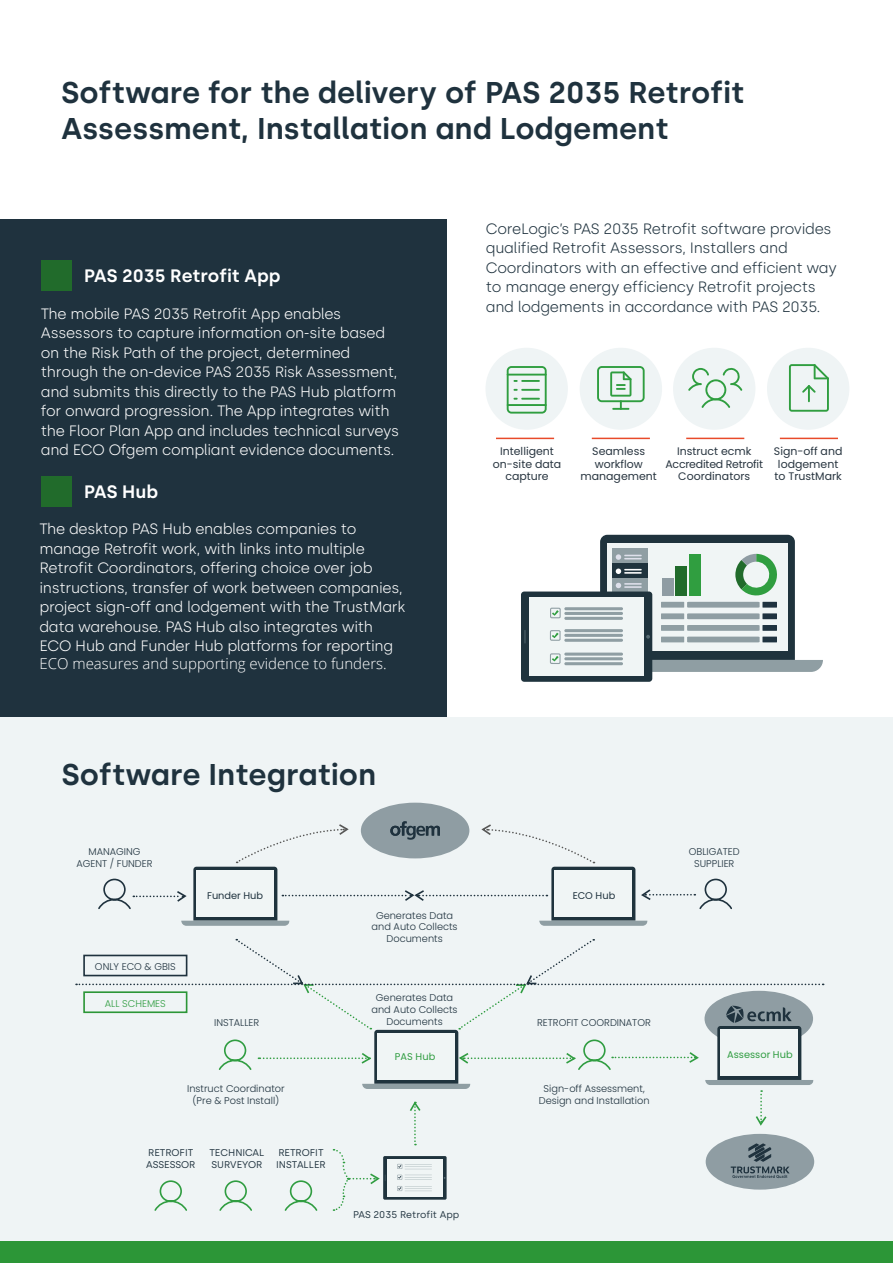
<style>
.page{position:relative;width:893px;height:1263px;background:#fff}
.page>*{position:absolute;margin:0;border:0;box-sizing:border-box;transform-origin:0 0}
.t1{font:600 30px/36px "Silka";color:#1f323e}
.t2{font:600 18px "Silka";color:#fff}
.t3{font:300 15px/19.5px "Silka";letter-spacing:-.02em;color:#fff}
.t4{font:300 15px/19.5px "Silka";letter-spacing:-.02em;color:#1f323e}
.t5{font:300 15px "Open Sans";color:#fff}
.t6{font:10.95px/12.5px "Poppins";color:#283540;text-align:center}
.t7{font:300 9.75px/11.7px "Poppins";color:#1f323e;text-align:center}
.t8{font:9.75px/11.7px "Silka";color:#1f323e}
.t9{font:9.75px "Poppins";color:#309d41}
.t10{font:9.75px "Poppins";color:#1f323e}
.t11{font:300 9.75px "Poppins";color:#309d41}
</style>
<div class="page">
<div style="left:0;top:220px;width:446px;height:497px;background:#1f323e"></div>
<div style="left:0;top:717px;width:893px;height:525px;background:#eff4f5"></div>
<div style="left:485px;top:348px;width:83px;height:82px;background:#eff4f5;border-radius:50%"></div>
<div style="left:580px;top:348px;width:82px;height:82px;background:#eff4f5;border-radius:50%"></div>
<div style="left:673px;top:348px;width:82px;height:82px;background:#eff4f5;border-radius:50%"></div>
<div style="left:767px;top:348px;width:82px;height:82px;background:#eff4f5;border-radius:50%"></div>
<div style="left:361px;top:803px;width:108px;height:55px;background:#8f9da3;border-radius:50%"></div>
<svg style="left:98px;top:821px;width:634px;height:105px"></svg>
<svg style="left:76px;top:939px;width:748px;height:272px"></svg>
<div style="left:83px;top:991px;width:104px;height:22px;border:2px solid #2c9637"></div>
<div style="left:83px;top:955px;width:104px;height:21px;border:2px solid #1f323e"></div>
<svg style="left:597px;top:366px;width:48px;height:44px"></svg>
<svg style="left:789px;top:364px;width:40px;height:48px"></svg>
<svg style="left:507px;top:366px;width:40px;height:48px"></svg>
<svg style="left:688px;top:368px;width:54px;height:40px"></svg>
<div style="left:0;top:1242px;width:893px;height:21px;background:#2c9637"></div>
<div style="left:521px;top:591px;width:131px;height:91px;background:#1f333d;border-radius:3px"></div>
<svg style="left:572px;top:535px;width:251px;height:137px"></svg>
<svg style="left:524px;top:630px;width:1px;height:13px"></svg>
<div style="left:529px;top:597px;width:115px;height:78px;background:#f0f5f5"></div>
<svg style="left:550px;top:608px;width:11px;height:10px"></svg>
<svg style="left:550px;top:630px;width:11px;height:11px"></svg>
<svg style="left:550px;top:653px;width:11px;height:11px"></svg>
<hr style="left:564px;top:607px;width:59px;height:3px;background:#8f9ea3;border-radius:2px">
<hr style="left:564px;top:612px;width:59px;height:3px;background:#8f9ea3;border-radius:2px">
<hr style="left:564px;top:617px;width:59px;height:3px;background:#8f9ea3;border-radius:2px">
<hr style="left:564px;top:629px;width:59px;height:3px;background:#8f9ea3;border-radius:2px">
<hr style="left:564px;top:634px;width:59px;height:3px;background:#8f9ea3;border-radius:2px">
<hr style="left:564px;top:639px;width:59px;height:3px;background:#8f9ea3;border-radius:2px">
<hr style="left:564px;top:653px;width:59px;height:3px;background:#8f9ea3;border-radius:2px">
<hr style="left:564px;top:657px;width:59px;height:3px;background:#8f9ea3;border-radius:2px">
<hr style="left:564px;top:662px;width:59px;height:3px;background:#8f9ea3;border-radius:2px">
<hr style="left:496px;top:438px;width:58px;height:1px;background:#e63612">
<hr style="left:592px;top:438px;width:58px;height:1px;background:#e63612">
<hr style="left:686px;top:438px;width:58px;height:1px;background:#e63612">
<hr style="left:780px;top:438px;width:58px;height:1px;background:#e63612">
<div style="left:41px;top:260px;width:31px;height:31px;background:#216b2b"></div>
<div style="left:41px;top:476px;width:31px;height:31px;background:#216b2b"></div>
<h1 class="t1" style="left:62px;top:74px;width:684px">Software for the delivery of PAS 2035 Retrofit<br>Assessment, Installation and Lodgement</h1>
<p class="t2" style="left:84px;top:265px;width:198px">PAS 2035 Retrofit App</p>
<p class="t3" style="left:41px;top:303px;width:360px">The mobile PAS 2035 Retrofit App enables Assessors to capture information on-site based on the Risk Path of the project, determined through the on-device PAS 2035 Risk Assessment, and submits this directly to the PAS Hub platform for onward progression. The App integrates with the Floor Plan App and includes technical surveys and ECO Ofgem compliant evidence documents.</p>
<p class="t2" style="left:84px;top:481px;width:75px">PAS Hub</p>
<p class="t3" style="left:39px;top:519px;width:367px">The desktop PAS Hub enables companies to manage Retrofit work, with links into multiple Retrofit Coordinators, offering choice over job instructions, transfer of work between companies, project sign-off and lodgement with the TrustMark data warehouse. PAS Hub also integrates with ECO Hub and Funder Hub platforms for reporting</p>
<p class="t5" style="left:39px;top:654px;width:349px">ECO measures and supporting evidence to funders.</p>
<p class="t4" style="left:486px;top:219px;width:353px">CoreLogic’s PAS 2035 Retrofit software provides qualified Retrofit Assessors, Installers and Coordinators with an effective and efficient way to manage energy efficiency Retrofit projects and lodgements in accordance with PAS 2035.</p>
<p class="t6" style="left:493px;top:445px;width:70px">Intelligent on-site data capture</p>
<p class="t6" style="left:580px;top:445px;width:78px">Seamless workflow management</p>
<p class="t6" style="left:665px;top:445px;width:99px">Instruct ecmk<br>Accredited Retrofit<br>Coordinators</p>
<p class="t6" style="left:774px;top:445px;width:70px">Sign-off and lodgement to TrustMark</p>
<h1 class="t1" style="left:62px;top:756px;width:316px">Software Integration</h1>
<p class="t7" style="left:76px;top:846px;width:78px">MANAGING<br>AGENT / FUNDER</p>
<p class="t7" style="left:95px;top:961px;width:82px">ONLY ECO &amp; GBIS</p>
<p class="t11" style="left:105px;top:997px;width:62px">ALL SCHEMES</p>
<p class="t10" style="left:207px;top:890px;width:58px">Funder Hub</p>
<p class="t7" style="left:214px;top:1017px;width:47px">INSTALLER</p>
<p class="t7" style="left:371px;top:909px;width:88px">Generates Data and Auto Collects<br>Documents</p>
<p class="t7" style="left:371px;top:992px;width:88px">Generates Data and Auto Collects<br>Documents</p>
<p class="t9" style="left:395px;top:1051px;width:42px">PAS Hub</p>
<p class="t10" style="left:573px;top:890px;width:44px">ECO Hub</p>
<p class="t7" style="left:689px;top:846px;width:52px">OBLIGATED<br>SUPPLIER</p>
<p class="t7" style="left:537px;top:1017px;width:115px">RETROFIT COORDINATOR</p>
<p class="t9" style="left:727px;top:1049px;width:67px">Assessor Hub</p>
<p class="t7" style="left:187px;top:1083px;width:99px">Instruct Coordinator (Pre &amp; Post Install)</p>
<p class="t7" style="left:539px;top:1083px;width:112px">Sign-off Assessment,<br>Design and Installation</p>
<p class="t8" style="left:146px;top:1147px;width:51px">RETROFIT<br>ASSESSOR</p>
<p class="t8" style="left:209px;top:1147px;width:57px">TECHNICAL<br>SURVEYOR</p>
<p class="t8" style="left:276px;top:1147px;width:51px">RETROFIT<br>INSTALLER</p>
<p class="t8" style="left:353px;top:1209px;width:108px">PAS 2035 Retrofit App</p>
</div>
